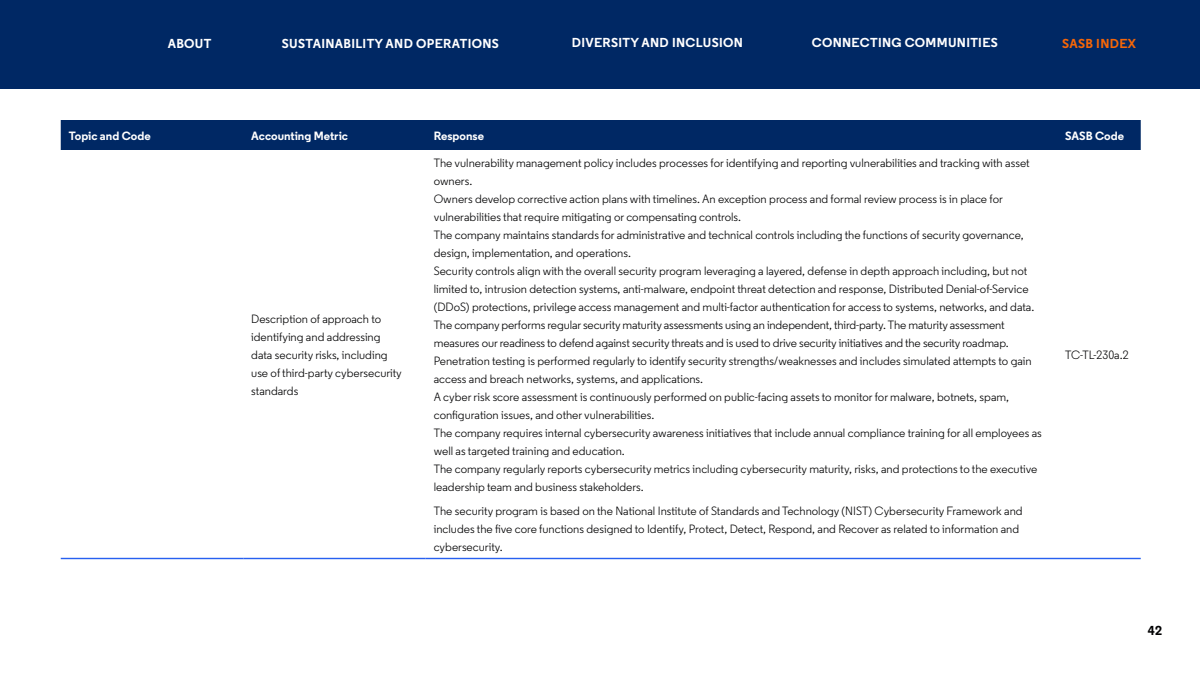
<style>
.page{position:relative;width:1200px;height:675px;background:#fff}
.page>*{position:absolute;margin:0;border:0;box-sizing:border-box;transform-origin:0 0}
.t1{font:700 13px "Regular";letter-spacing:.025em;color:#fff}
.t2{font:700 13px "Regular";letter-spacing:.025em;color:#f66608}
.t3{font:700 13px "Regular";color:#020203}
.table_text{font:12px/18px "Regular";color:#020203}
.t4{font:700 12px "Regular";color:#fff}
</style>
<div class="page">
<div style="left:0;top:0;width:1200px;height:90px;background:#002864"></div>
<div style="left:61px;top:120px;width:1080px;height:30px;background:#002864"></div>
<hr style="left:61px;top:558px;width:182px;height:1px;background:#2760f0">
<hr style="left:243px;top:558px;width:183px;height:1px;background:#2760f0">
<hr style="left:426px;top:558px;width:631px;height:1px;background:#2760f0">
<hr style="left:1057px;top:558px;width:84px;height:1px;background:#2760f0">
<p class="t1" style="left:168px;top:35px;width:45px">ABOUT</p>
<p class="t1" style="left:282px;top:35px;width:219px">SUSTAINABILITY AND OPERATIONS</p>
<p class="t1" style="left:572px;top:34px;width:173px">DIVERSITY AND INCLUSION</p>
<p class="t1" style="left:812px;top:34px;width:188px">CONNECTING COMMUNITIES</p>
<p class="t2" style="left:1062px;top:35px;width:75px">SASB INDEX</p>
<p class="t4" style="left:69px;top:127px;width:83px">Topic and Code</p>
<p class="t4" style="left:251px;top:127px;width:98px">Accounting Metric</p>
<p class="t4" style="left:434px;top:127px;width:52px">Response</p>
<p class="t4" style="left:1065px;top:127px;width:61px">SASB Code</p>
<p class="table_text" style="left:251px;top:309px;width:152px">Description of approach to identifying and addressing data security risks, including use of third-party cybersecurity standards</p>
<p class="table_text" style="left:434px;top:153px;width:610px">The vulnerability management policy includes processes for identifying and reporting vulnerabilities and tracking with asset owners.<br>Owners develop corrective action plans with timelines. An exception process and formal review process is in place for vulnerabilities that require mitigating or compensating controls.<br>The company maintains standards for administrative and technical controls including the functions of security governance, design, implementation, and operations.<br>Security controls align with the overall security program leveraging a layered, defense in depth approach including, but not limited to, intrusion detection systems, anti-malware, endpoint threat detection and response, Distributed Denial-of-Service (DDoS) protections, privilege access management and multi-factor authentication for access to systems, networks, and data.<br>The company performs regular security maturity assessments using an independent, third-party. The maturity assessment measures our readiness to defend against security threats and is used to drive security initiatives and the security roadmap.<br>Penetration testing is performed regularly to identify security strengths/weaknesses and includes simulated attempts to gain access and breach networks, systems, and applications.<br>A cyber risk score assessment is continuously performed on public-facing assets to monitor for malware, botnets, spam, configuration issues, and other vulnerabilities.<br>The company requires internal cybersecurity awareness initiatives that include annual compliance training for all employees as well as targeted training and education.<br>The company regularly reports cybersecurity metrics including cybersecurity maturity, risks, and protections to the executive leadership team and business stakeholders.</p>
<p class="table_text" style="left:434px;top:501px;width:590px">The security program is based on the National Institute of Standards and Technology (NIST) Cybersecurity Framework and includes the five core functions designed to Identify, Protect, Detect, Respond, and Recover as related to information and cybersecurity.</p>
<p class="table_text" style="left:1065px;top:345px;width:65px">TC-TL-230a.2</p>
<p class="t3" style="left:1148px;top:622px;width:16px">42</p>
</div>
